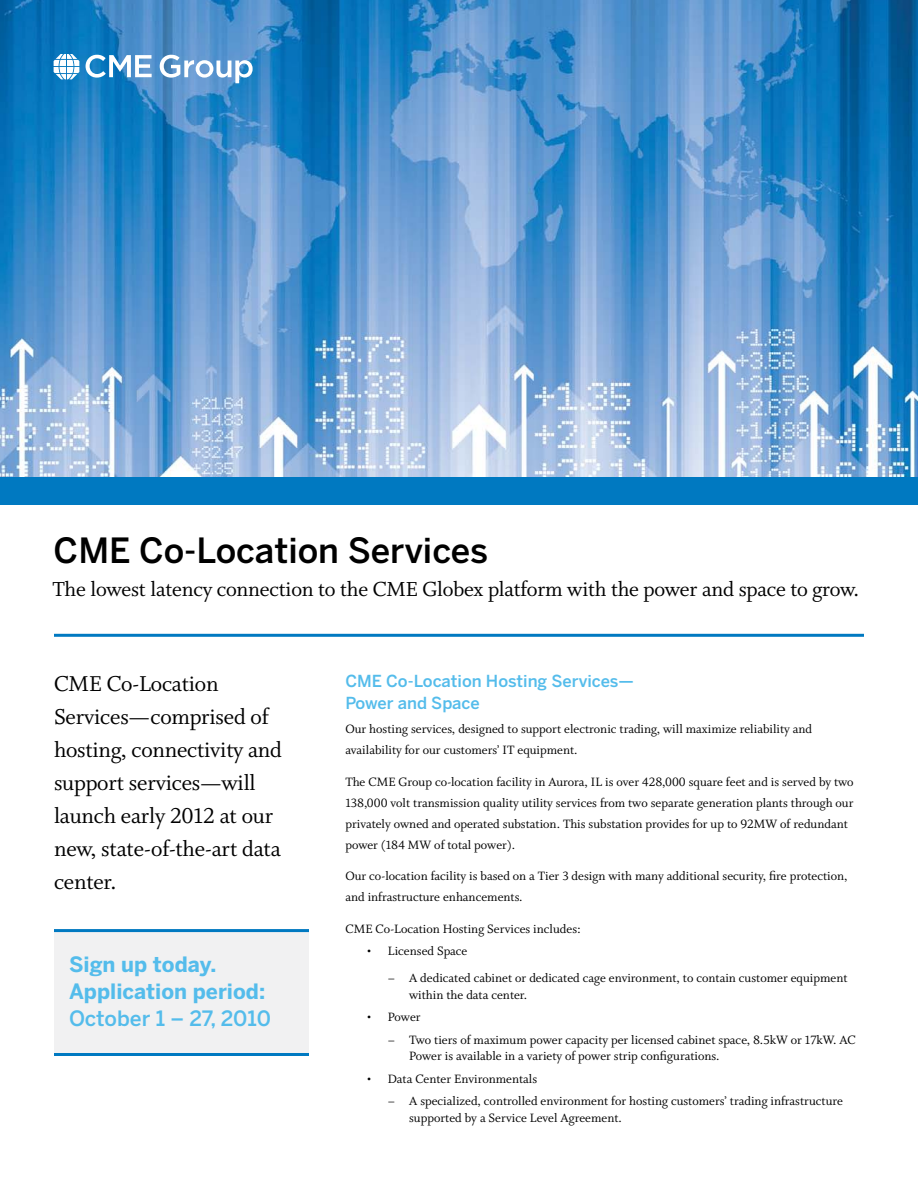
<style>
.page{position:relative;width:918px;height:1188px;background:#fff}
.page>*{position:absolute;margin:0;border:0;box-sizing:border-box;transform-origin:0 0}
.t1{font:500 34.5px "Benton Sans";color:#000}
.t2{font:24px/33px "Whitman Roman LF";letter-spacing:-.01em;color:#000}
.t3{font:22.65px "Whitman Roman LF";letter-spacing:-.01em;color:#000}
.t4{font:700 21px/27px "Benton Sans";color:#54bceb}
.t5{font:500 21px "Benton Sans";letter-spacing:-.005em;color:#54bceb}
.t6{font:500 16.5px/21.6px "Benton Sans";color:#54bceb}
.t7{font:13.5px/21px "Whitman Roman LF";color:#000}
</style>
<div class="page">
<img style="left:0;top:0;width:918px;height:477px">
<div style="left:54px;top:932px;width:255px;height:121px;background:#f1f1f2"></div>
<div style="left:0;top:477px;width:918px;height:27px;background:#0079c1"></div>
<svg style="left:86px;top:55px;width:66px;height:23px"></svg>
<svg style="left:160px;top:55px;width:93px;height:28px"></svg>
<svg style="left:54px;top:54px;width:25px;height:25px"></svg>
<hr style="left:54px;top:634px;width:810px;height:3px;background:#0079c1">
<hr style="left:54px;top:929px;width:255px;height:3px;background:#0079c1">
<hr style="left:54px;top:1053px;width:255px;height:3px;background:#0079c1">
<h1 class="t1" style="left:54px;top:530px;width:436px">CME Co-Location Services</h1>
<h3 class="t3" style="left:52px;top:577px;width:808px">The lowest latency connection to the CME Globex platform with the power and space to grow.</h3>
<h2 class="t2" style="left:54px;top:669px;width:229px">CME Co-Location<br>Services—comprised of hosting, connectivity and support services—will launch early 2012 at our new, state-of-the-art data center.</h2>
<p class="t6" style="left:345px;top:671px;width:290px">CME Co-Location Hosting Services—<br>Power and Space</p>
<p class="t7" style="left:345px;top:719px;width:468px">Our hosting services, designed to support electronic trading, will maximize reliability and availability for our customers’ IT equipment.</p>
<p class="t7" style="left:345px;top:772px;width:510px">The CME Group co-location facility in Aurora, IL is over 428,000 square feet and is served by two 138,000 volt transmission quality utility services from two separate generation plants through our privately owned and operated substation. This substation provides for up to 92MW of redundant power (184 MW of total power).</p>
<p class="t7" style="left:345px;top:866px;width:504px">Our co-location facility is based on a Tier 3 design with many additional security, fire protection, and infrastructure enhancements.</p>
<p class="t7" style="left:345px;top:919px;width:237px">CME Co-Location Hosting Services includes:</p>
<p class="t7" style="left:367px;top:941px;width:102px">• Licensed Space</p>
<p class="t7" style="left:409px;top:971px;width:440px;line-height:16.5px;text-indent:-21px">– A dedicated cabinet or dedicated cage environment, to contain customer equipment within the data center.</p>
<p class="t7" style="left:367px;top:1008px;width:56px">• Power</p>
<p class="t7" style="left:409px;top:1032px;width:448px;line-height:16.5px;text-indent:-21px">– Two tiers of maximum power capacity per licensed cabinet space, 8.5kW or 17kW. AC<br>Power is available in a variety of power strip configurations.</p>
<p class="t7" style="left:367px;top:1069px;width:172px">• Data Center Environmentals</p>
<p class="t7" style="left:409px;top:1094px;width:435px;line-height:16.5px;text-indent:-21px">– A specialized, controlled environment for hosting customers’ trading infrastructure supported by a Service Level Agreement.</p>
<h3 class="t4" style="left:69px;top:951px;width:198px">Sign up today.<br>Application period:</h3>
<h3 class="t5" style="left:69px;top:1006px;width:203px">October 1 – 27, 2010</h3>
</div>
